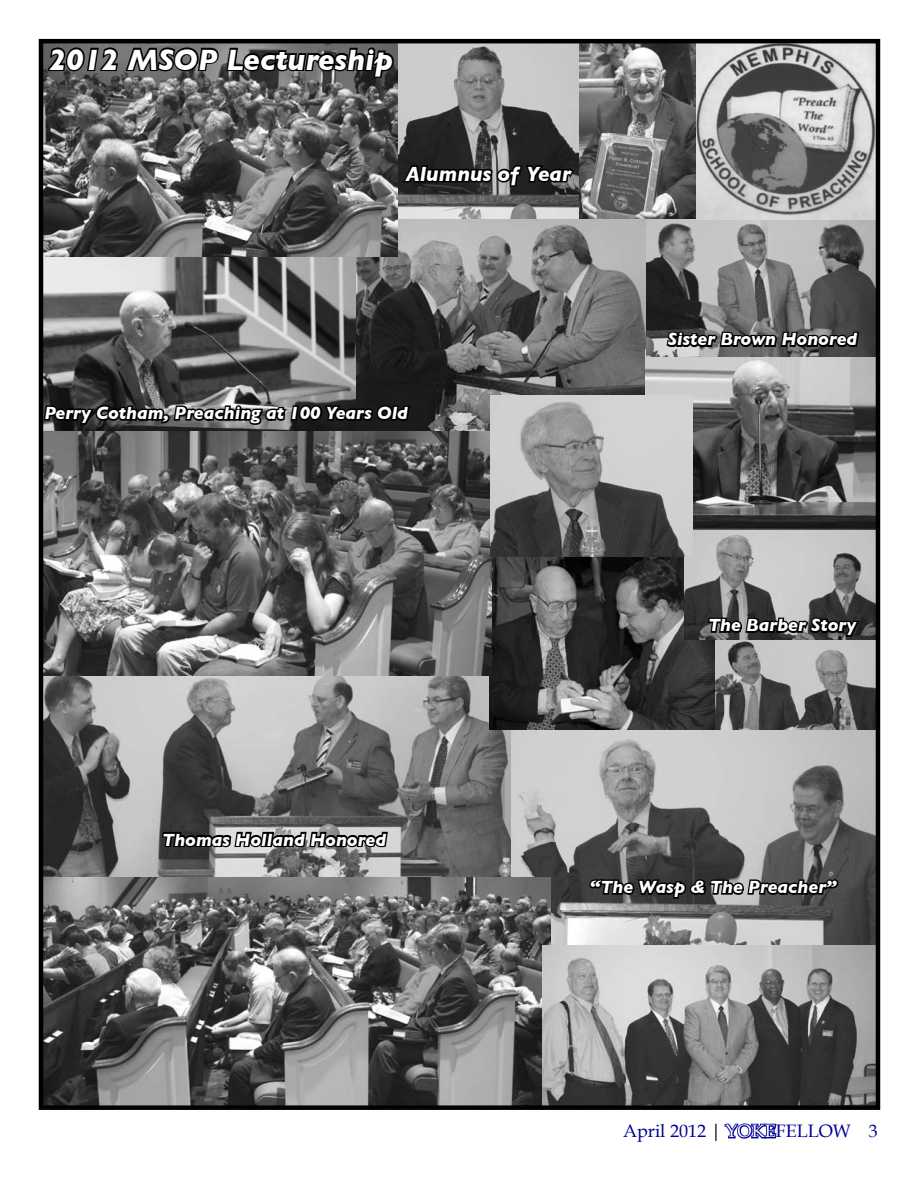
<style>
.page{position:relative;width:918px;height:1188px;background:#fff}
.page>*{position:absolute;margin:0;border:0;box-sizing:border-box;transform-origin:0 0}
.t1{font:italic 700 30px "Gill Sans";color:#fff}
.t2{font:italic 700 21px "Gill Sans";color:#fff}
.t3{font:italic 700 18px "Gill Sans";color:#fff}
.t4{font:18px "Book Antiqua";color:#000093}
.s1{color:#000}
.s2{color:#fff}
</style>
<div class="page">
<svg style="left:724px;top:1123px;width:53px;height:16px"></svg>
<img style="left:355px;top:219px;width:292px;height:212px">
<img style="left:44px;top:675px;width:467px;height:203px">
<img style="left:44px;top:256px;width:311px;height:116px">
<img style="left:646px;top:349px;width:229px;height:182px">
<img style="left:490px;top:557px;width:226px;height:173px">
<img style="left:647px;top:219px;width:228px;height:138px">
<img style="left:397px;top:44px;width:294px;height:175px">
<img style="left:716px;top:639px;width:159px;height:92px">
<img style="left:512px;top:731px;width:363px;height:215px">
<img style="left:684px;top:531px;width:191px;height:108px">
<img style="left:44px;top:878px;width:507px;height:227px">
<img style="left:44px;top:431px;width:448px;height:244px">
<img style="left:691px;top:44px;width:184px;height:176px">
<img style="left:543px;top:946px;width:332px;height:159px">
<img style="left:44px;top:44px;width:353px;height:212px">
<svg style="left:46px;top:45px;width:350px;height:61px;background:#525252"></svg>
<svg style="left:400px;top:133px;width:176px;height:86px;background:#4d4d4d"></svg>
<svg style="left:44px;top:372px;width:368px;height:77px;background:#454545"></svg>
<img style="left:490px;top:395px;width:203px;height:162px">
<svg style="left:587px;top:877px;width:254px;height:23px;background:#303030"></svg>
<svg style="left:160px;top:798px;width:230px;height:52px;background:#4e4e4e"></svg>
<div style="left:39px;top:39px;width:841px;height:1071px;border:4px solid #000"></div>
<svg style="left:706px;top:616px;width:156px;height:45px;background:#696969"></svg>
<svg style="left:665px;top:298px;width:196px;height:77px;background:#6d6d6d"></svg>
<h1 class="t1" style="left:49px;top:42px;width:346px">2012 MSOP Lectureship</h1>
<p class="t2" style="left:406px;top:161px;width:167px">Alumnus of Year</p>
<p class="t3" style="left:44px;top:403px;width:365px">Perry Cotham, Preaching at 100 Years Old</p>
<p class="t3" style="left:668px;top:329px;width:191px">Sister Brown Honored</p>
<p class="t3" style="left:708px;top:615px;width:150px">The Barber Story</p>
<p class="t3" style="left:162px;top:829px;width:225px">Thomas Holland Honored</p>
<p class="t3" style="left:590px;top:877px;width:248px">“The Wasp &amp; The Preacher”</p>
<p class="t4" style="left:623px;top:1120px;width:256px">April 2012 <span class="s1">|</span> <span class="s2">YOKE</span>FELLOW 3</p>
</div>
